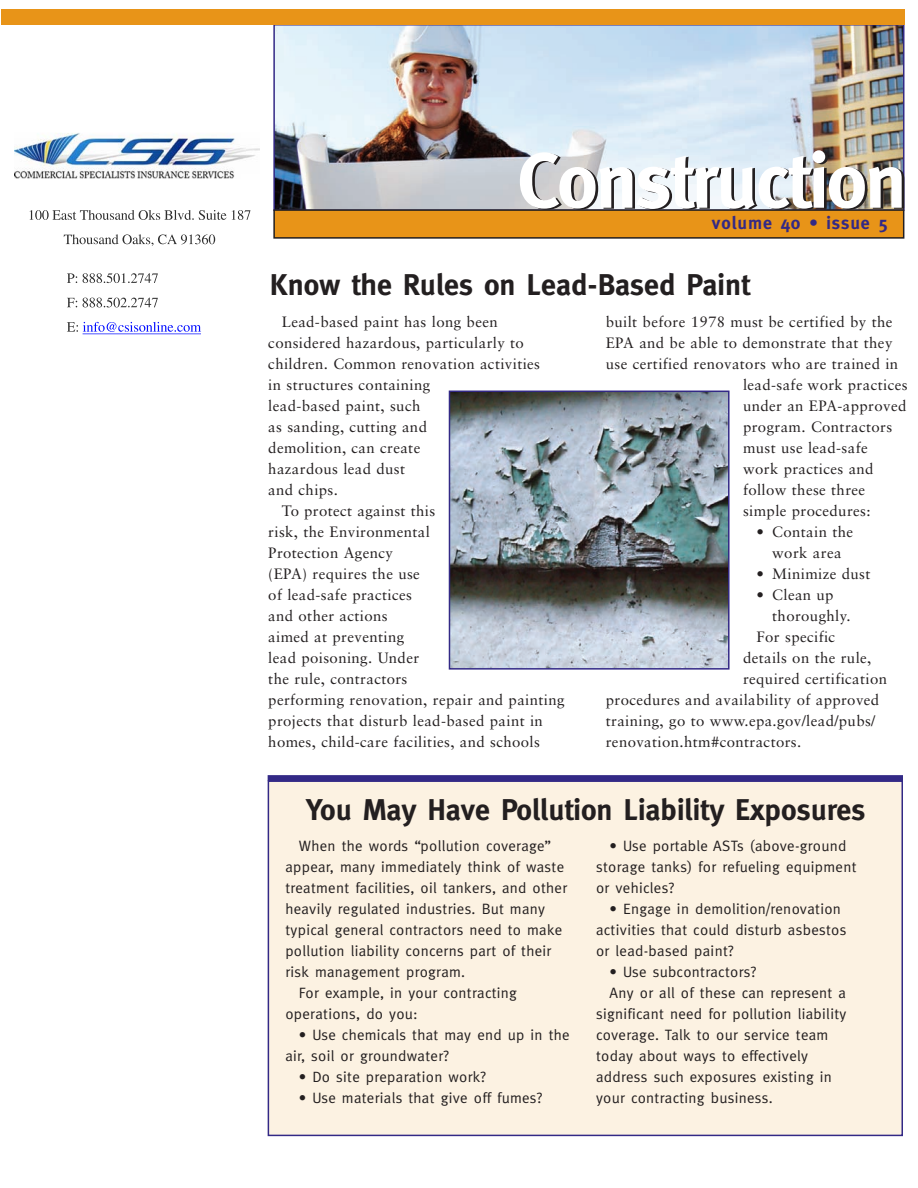
<style>
.page{position:relative;width:918px;height:1188px;background:#fff}
.page>*{position:absolute;margin:0;border:0;box-sizing:border-box;transform-origin:0 0}
.t1{font:700 78px "Meta";letter-spacing:-.025em;color:#231f20}
.t2{font:700 30px "Meta";color:#231f20}
.t3{font:700 18px "Meta";letter-spacing:.05em;color:#332986}
.t4{font:15px/21px "Sabon";letter-spacing:.025em;color:#231f20;text-align:center}
.t5{font:15px/21px "Meta";letter-spacing:.02em;color:#231f20}
</style>
<div class="page">
<img style="left:276px;top:27px;width:625px;height:181px">
<div style="left:273px;top:24px;width:631px;height:187px;border:2px solid #332986"></div>
<img style="left:452px;top:394px;width:275px;height:273px">
<div style="left:449px;top:391px;width:281px;height:279px;border:2px solid #332986"></div>
<div style="left:268px;top:781px;width:634px;height:354px;background:#fcf2e2"></div>
<div style="left:268px;top:780px;width:635px;height:356px;border:2px solid #332986"></div>
<div style="left:268px;top:775px;width:635px;height:6px;background:#332986"></div>
<div style="left:1px;top:9px;width:903px;height:16px;background:#e89418"></div>
<div style="left:274px;top:210px;width:630px;height:28px;background:#e89418"></div>
<div style="left:273px;top:209px;width:631px;height:30px;border:2px solid #231f20"></div>
<img style="left:15px;top:133px;width:244px;height:202px">
<img style="left:88px;top:210px;width:155px;height:10px">
<svg style="left:244px;top:210px;width:6px;height:10px"></svg>
<img style="left:72px;top:234px;width:143px;height:10px">
<img style="left:67px;top:273px;width:91px;height:10px">
<img style="left:67px;top:297px;width:91px;height:10px">
<img style="left:67px;top:322px;width:134px;height:10px">
<h1 class="t1" style="left:520px;top:137px;width:391px">Construction</h1>
<p class="t3" style="left:712px;top:213px;width:177px">volume 40 • issue 5</p>
<h2 class="t2" style="left:270px;top:267px;width:482px">Know the Rules on Lead-Based Paint</h2>
<p class="t4" style="left:282px;top:311px;width:217px">Lead-based paint has long been</p>
<p class="t4" style="left:268px;top:332px;width:257px">considered hazardous, particularly to</p>
<p class="t4" style="left:268px;top:353px;width:273px">children. Common renovation activities</p>
<p class="t4" style="left:268px;top:374px;width:163px">in structures containing</p>
<p class="t4" style="left:268px;top:395px;width:154px">lead-based paint, such</p>
<p class="t4" style="left:268px;top:416px;width:160px">as sanding, cutting and</p>
<p class="t4" style="left:268px;top:437px;width:154px">demolition, can create</p>
<p class="t4" style="left:268px;top:458px;width:138px">hazardous lead dust</p>
<p class="t4" style="left:268px;top:479px;width:71px">and chips.</p>
<p class="t4" style="left:282px;top:500px;width:155px">To protect against this</p>
<p class="t4" style="left:268px;top:521px;width:163px">risk, the Environmental</p>
<p class="t4" style="left:268px;top:542px;width:126px">Protection Agency</p>
<p class="t4" style="left:268px;top:563px;width:153px">(EPA) requires the use</p>
<p class="t4" style="left:268px;top:584px;width:145px">of lead-safe practices</p>
<p class="t4" style="left:268px;top:605px;width:121px">and other actions</p>
<p class="t4" style="left:268px;top:626px;width:137px">aimed at preventing</p>
<p class="t4" style="left:268px;top:647px;width:152px">lead poisoning. Under</p>
<p class="t4" style="left:268px;top:668px;width:141px">the rule, contractors</p>
<p class="t4" style="left:268px;top:689px;width:298px">performing renovation, repair and painting</p>
<p class="t4" style="left:268px;top:710px;width:276px">projects that disturb lead-based paint in</p>
<p class="t4" style="left:268px;top:731px;width:273px">homes, child-care facilities, and schools</p>
<p class="t4" style="left:606px;top:311px;width:288px">built before 1978 must be certified by the</p>
<p class="t4" style="left:606px;top:332px;width:288px">EPA and be able to demonstrate that they</p>
<p class="t4" style="left:606px;top:353px;width:294px">use certified renovators who are trained in</p>
<p class="t4" style="left:743px;top:374px;width:166px">lead-safe work practices</p>
<p class="t4" style="left:743px;top:395px;width:165px">under an EPA-approved</p>
<p class="t4" style="left:743px;top:416px;width:151px">program. Contractors</p>
<p class="t4" style="left:743px;top:437px;width:126px">must use lead-safe</p>
<p class="t4" style="left:743px;top:458px;width:132px">work practices and</p>
<p class="t4" style="left:743px;top:479px;width:124px">follow these three</p>
<p class="t4" style="left:743px;top:500px;width:129px">simple procedures:</p>
<p class="t4" style="left:757px;top:521px;width:98px">• Contain the work area</p>
<p class="t4" style="left:757px;top:563px;width:115px">• Minimize dust</p>
<p class="t4" style="left:757px;top:584px;width:79px">• Clean up</p>
<p class="t4" style="left:772px;top:605px;width:80px">thoroughly.</p>
<p class="t4" style="left:757px;top:626px;width:80px">For specific</p>
<p class="t4" style="left:743px;top:647px;width:130px">details on the rule,</p>
<p class="t4" style="left:743px;top:668px;width:146px">required certification</p>
<p class="t4" style="left:606px;top:689px;width:275px">procedures and availability of approved</p>
<p class="t4" style="left:606px;top:710px;width:271px">training, go to www.epa.gov/lead/pubs/</p>
<p class="t4" style="left:606px;top:731px;width:197px">renovation.htm#contractors.</p>
<h2 class="t2" style="left:306px;top:793px;width:561px">You May Have Pollution Liability Exposures</h2>
<p class="t5" style="left:299px;top:835px;width:254px">When the words “pollution coverage”</p>
<p class="t5" style="left:285px;top:856px;width:280px">appear, many immediately think of waste</p>
<p class="t5" style="left:285px;top:877px;width:283px">treatment facilities, oil tankers, and other</p>
<p class="t5" style="left:285px;top:898px;width:261px">heavily regulated industries. But many</p>
<p class="t5" style="left:285px;top:919px;width:279px">typical general contractors need to make</p>
<p class="t5" style="left:285px;top:940px;width:267px">pollution liability concerns part of their</p>
<p class="t5" style="left:285px;top:961px;width:181px">risk management program.</p>
<p class="t5" style="left:299px;top:982px;width:220px">For example, in your contracting</p>
<p class="t5" style="left:285px;top:1003px;width:134px">operations, do you:</p>
<p class="t5" style="left:285px;top:1024px;width:286px;text-indent:14px">• Use chemicals that may end up in the air, soil or groundwater?</p>
<p class="t5" style="left:299px;top:1066px;width:189px">• Do site preparation work?</p>
<p class="t5" style="left:299px;top:1087px;width:245px">• Use materials that give off fumes?</p>
<p class="t5" style="left:596px;top:835px;width:262px;text-indent:14px">• Use portable ASTs (above-ground storage tanks) for refueling equipment or vehicles?</p>
<p class="t5" style="left:596px;top:898px;width:252px;text-indent:14px">• Engage in demolition/renovation activities that could disturb asbestos or lead-based paint?</p>
<p class="t5" style="left:610px;top:961px;width:148px">• Use subcontractors?</p>
<p class="t5" style="left:610px;top:982px;width:238px">Any or all of these can represent a</p>
<p class="t5" style="left:596px;top:1003px;width:252px">significant need for pollution liability</p>
<p class="t5" style="left:596px;top:1024px;width:234px">coverage. Talk to our service team</p>
<p class="t5" style="left:596px;top:1045px;width:214px">today about ways to effectively</p>
<p class="t5" style="left:596px;top:1066px;width:237px">address such exposures existing in</p>
<p class="t5" style="left:596px;top:1087px;width:178px">your contracting business.</p>
</div>
